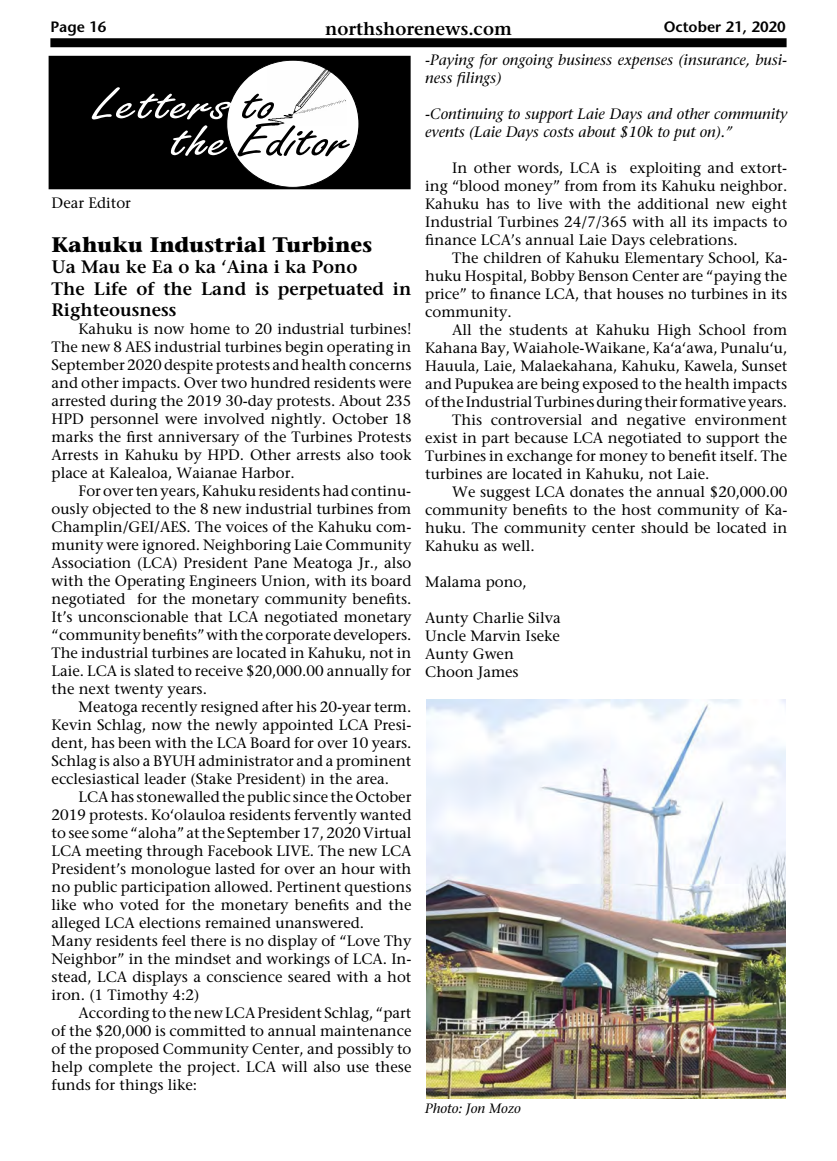
<style>
.page{position:relative;width:837px;height:1161px;background:#fff}
.page>*{position:absolute;margin:0;border:0;box-sizing:border-box;transform-origin:0 0}
.t1{font:48.3px/36.9px "Freestyle Script";color:#fff;scale:1.39 1}
.t2{font:700 21px "Stone Serif";letter-spacing:.005em;color:#000}
.t3{font:600 18px/21.6px "Stone Serif";color:#000}
.t4{font:15px/18px "Stone Serif";color:#000;text-align:justify}
.t5{font:italic 15px/18px "Stone Serif";color:#000}
.t6{font:600 15px "Stone Sans";color:#000}
.t7{font:italic 13.5px "Stone Serif";color:#000}
.s1{color:#000}
</style>
<div class="page">
<div style="left:50px;top:38px;width:737px;height:9px;background:#000"></div>
<div style="left:49px;top:57px;width:361px;height:132px;background:#000"></div>
<div style="left:49px;top:56px;width:362px;height:133px;border:2px solid #000"></div>
<div style="left:227px;top:60px;width:132px;height:127px;background:#fff;border-radius:50%"></div>
<img style="left:267px;top:62px;width:79px;height:63px">
<img style="left:427px;top:700px;width:358px;height:398px">
<p class="t6" style="left:50px;top:18px;width:58px">Page 16</p>
<p class="t3" style="left:325px;top:17px;width:188px">northshorenews.com</p>
<p class="t6" style="left:664px;top:18px;width:124px">October 21, 2020</p>
<h1 class="t1" style="left:169px;top:87px;width:131px;text-indent:-74px">Letters <span class="s1">to<br></span>the <span class="s1">Editor</span></h1>
<p class="t4" style="left:52px;top:194px;width:81px">Dear Editor</p>
<h2 class="t2" style="left:52px;top:231px;width:322px">Kahuku Industrial Turbines</h2>
<p class="t3" style="left:52px;top:256px;width:361px">Ua Mau ke Ea o ka ‘Aina i ka Pono<br>The Life of the Land is perpetuated in<br>Righteousness</p>
<p class="t4" style="left:52px;top:320px;width:361px;text-indent:27px">Kahuku is now home to 20 industrial turbines!<br>The new 8 AES industrial turbines begin operating in September 2020 despite protests and health concerns and other impacts. Over two hundred residents were arrested during the 2019 30-day protests. About 235<br>HPD personnel were involved nightly. October 18 marks the first anniversary of the Turbines Protests Arrests in Kahuku by HPD. Other arrests also took place at Kalealoa, Waianae Harbor.</p>
<p class="t4" style="left:52px;top:482px;width:361px;text-indent:27px">For over ten years, Kahuku residents had continu&shy;ously objected to the 8 new industrial turbines from Champlin/GEI/AES. The voices of the Kahuku com&shy;munity were ignored. Neighboring Laie Community Association (LCA) President Pane Meatoga Jr., also with the Operating Engineers Union, with its board negotiated for the monetary community benefits.<br>It’s unconscionable that LCA negotiated monetary “community benefits” with the corporate developers.<br>The industrial turbines are located in Kahuku, not in Laie. LCA is slated to receive $20,000.00 annually for the next twenty years.</p>
<p class="t4" style="left:52px;top:698px;width:361px;text-indent:27px">Meatoga recently resigned after his 20-year term.<br>Kevin Schlag, now the newly appointed LCA Presi&shy;dent, has been with the LCA Board for over 10 years.<br>Schlag is also a BYUH administrator and a prominent ecclesiastical leader (Stake President) in the area.</p>
<p class="t4" style="left:52px;top:788px;width:361px;text-align:left;text-indent:27px">LCA has stonewalled the public since the October 2019 protests. Ko‘olauloa residents fervently wanted to see some “aloha” at the September 17, 2020 Virtual LCA meeting through Facebook LIVE. The new LCA President’s monologue lasted for over an hour with no public participation allowed. Pertinent questions like who voted for the monetary benefits and the alleged LCA elections remained unanswered.<br>Many residents feel there is no display of “Love Thy Neighbor” in the mindset and workings of LCA. In&shy;stead, LCA displays a conscience seared with a hot iron. (1 Timothy 4:2)</p>
<p class="t4" style="left:52px;top:1004px;width:361px;text-indent:27px">According to the new LCA President Schlag, “part of the $20,000 is committed to annual maintenance of the proposed Community Center, and possibly to help complete the project. LCA will also use these funds for things like:</p>
<p class="t5" style="left:425px;top:51px;width:364px">-Paying for ongoing business expenses (insurance, busi&shy;ness filings)</p>
<p class="t5" style="left:425px;top:105px;width:364px">-Continuing to support Laie Days and other community events (Laie Days costs about $10k to put on).”</p>
<p class="t4" style="left:425px;top:159px;width:364px;text-indent:27px">In other words, LCA is exploiting and extort&shy;ing “blood money” from from its Kahuku neighbor.<br>Kahuku has to live with the additional new eight Industrial Turbines 24/7/365 with all its impacts to finance LCA’s annual Laie Days celebrations.</p>
<p class="t4" style="left:425px;top:249px;width:364px;text-indent:27px">The children of Kahuku Elementary School, Ka&shy;huku Hospital, Bobby Benson Center are “paying the price” to finance LCA, that houses no turbines in its community.</p>
<p class="t4" style="left:452px;top:321px;width:337px">All the students at Kahuku High School from</p>
<p class="t4" style="left:425px;top:339px;width:364px">Kahana Bay, Waiahole-Waikane, Ka‘a‘awa, Punalu‘u,</p>
<p class="t4" style="left:425px;top:357px;width:364px">Hauula, Laie, Malaekahana, Kahuku, Kawela, Sunset</p>
<p class="t4" style="left:425px;top:375px;width:364px">and Pupukea are being exposed to the health impacts</p>
<p class="t4" style="left:425px;top:393px;width:364px">of the Industrial Turbines during their formative years.</p>
<p class="t4" style="left:452px;top:411px;width:336px">This controversial and negative environment</p>
<p class="t4" style="left:425px;top:429px;width:364px">exist in part because LCA negotiated to support the</p>
<p class="t4" style="left:425px;top:447px;width:364px">Turbines in exchange for money to benefit itself. The</p>
<p class="t4" style="left:425px;top:465px;width:286px">turbines are located in Kahuku, not Laie.</p>
<p class="t4" style="left:452px;top:483px;width:337px">We suggest LCA donates the annual $20,000.00</p>
<p class="t4" style="left:425px;top:501px;width:364px">community benefits to the host community of Ka-</p>
<p class="t4" style="left:425px;top:519px;width:364px">huku. The community center should be located in</p>
<p class="t4" style="left:425px;top:537px;width:111px">Kahuku as well.</p>
<p class="t4" style="left:425px;top:573px;width:103px">Malama pono,</p>
<p class="t4" style="left:425px;top:609px;width:137px;text-align:left">Aunty Charlie Silva<br>Uncle Marvin Iseke<br>Aunty Gwen<br>Choon James</p>
<p class="t7" style="left:425px;top:1100px;width:97px">Photo: Jon Mozo</p>
</div>
